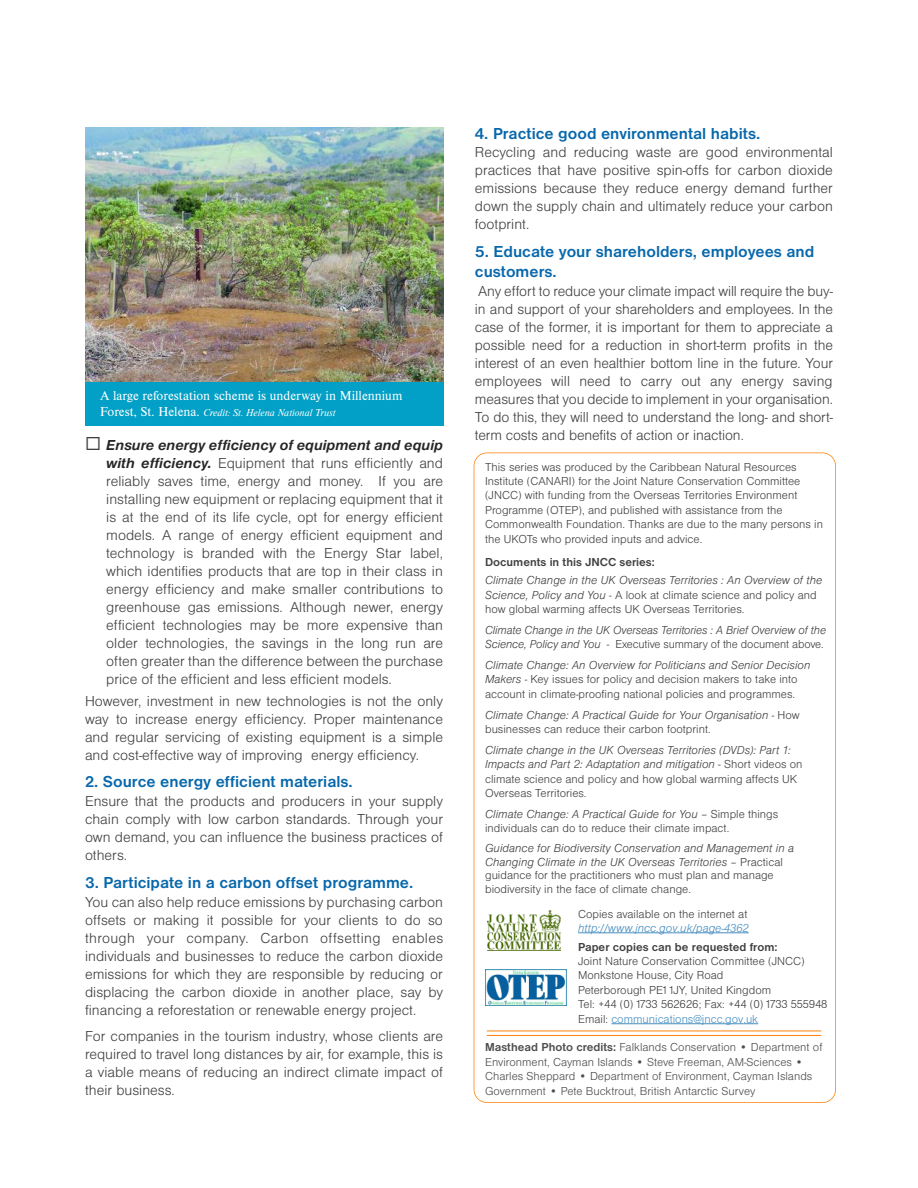
<style>
.page{position:relative;width:918px;height:1188px;background:#fff}
.page>*{position:absolute;margin:0;border:0;box-sizing:border-box;transform-origin:0 0}
.t1{font:700 16.5px/19.8px "Nimbus San D";color:#0868ac}
.t2{font:15px/18px "Nimbus San D Ligh";color:#404040;text-align:justify}
.t3{font:italic 700 15px "Nimbus San D";color:#262626}
.t4{font:13.5px "Nimbus Rom D";color:#fff}
.t5{font:12px/14.4px "Nimbus San D Ligh";color:#404040}
.t6{font:12px/14.4px "Nimbus San D Ligh Ital";color:#404040}
.t7{font:12px/14.4px "Nimbus San D Ligh";color:#4d4d4d}
.t8{font:700 12px "Nimbus San D";color:#404040}
.t9{font:12px "Nimbus San D Ligh Ital";color:#468ec1}
.t10{font:italic 10.5px "Nimbus Rom D";color:#fff}
.s1{font-style:normal;font-size:13.5px}
.s2{color:#404040}
.s3{font-family:"Nimbus San D";font-weight:700;font-style:italic;color:#262626}
.s4{font-family:"Nimbus San D Ligh Ital"}
.s5{font-family:"Nimbus San D Ligh"}
.s6{color:#468ec1}
.s7{font-family:"Nimbus San D";font-weight:700}
</style>
<div class="page">
<div style="left:474px;top:453px;width:362px;height:650px;border:2px solid #ff8008;border-radius:14px"></div>
<hr style="left:578px;top:933px;width:55px;height:1px;background:#468ec1">
<hr style="left:633px;top:933px;width:39px;height:1px;background:#468ec1">
<hr style="left:678px;top:933px;width:37px;height:1px;background:#468ec1">
<hr style="left:715px;top:933px;width:34px;height:1px;background:#468ec1">
<hr style="left:611px;top:1023px;width:127px;height:1px;background:#468ec1">
<svg style="left:738px;top:1023px;width:20px;height:1px"></svg>
<img style="left:488px;top:911px;width:73px;height:40px">
<img style="left:485px;top:970px;width:81px;height:35px">
<hr style="left:487px;top:1035px;width:334px;height:1px;background:#ff8008">
<hr style="left:487px;top:1031px;width:334px;height:1px;background:#ff8008">
<img style="left:85px;top:128px;width:358px;height:254px">
<div style="left:85px;top:382px;width:358px;height:43px;background:#02a0c6"></div>
<p class="t4" style="left:100px;top:388px;width:304px">A large reforestation scheme is underway in Millennium</p>
<p class="t10" style="left:100px;top:407px;width:237px"><span class="s1">Forest, St. Helena.</span> Credit: St. Helena National Trust</p>
<p class="t3" style="left:85px;top:436px;width:360px"><span class="s2">◻</span> Ensure energy efficiency of equipment and equip</p>
<p class="t2" style="left:106px;top:454px;width:338px"><span class="s3">with efficiency.</span> Equipment that runs efficiently and reliably saves time, energy and money. If you are installing new equipment or replacing equipment that it is at the end of its life cycle, opt for energy efficient models. A range of energy efficient equipment and technology is branded with the Energy Star label, which identifies products that are top in their class in energy efficiency and make smaller contributions to greenhouse gas emissions. Although newer, energy efficient technologies may be more expensive than older technologies, the savings in the long run are often greater than the difference between the purchase price of the efficient and less efficient models.</p>
<p class="t2" style="left:85px;top:692px;width:360px">However, investment in new technologies is not the only way to increase energy efficiency. Proper maintenance and regular servicing of existing equipment is a simple and cost-effective way of improving energy efficiency.</p>
<p class="t1" style="left:85px;top:772px;width:269px">2. Source energy efficient materials.</p>
<p class="t2" style="left:85px;top:792px;width:360px">Ensure that the products and producers in your supply chain comply with low carbon standards. Through your own demand, you can influence the business practices of others.</p>
<p class="t1" style="left:85px;top:872px;width:330px">3. Participate in a carbon offset programme.</p>
<p class="t2" style="left:85px;top:892px;width:360px">You can also help reduce emissions by purchasing carbon offsets or making it possible for your clients to do so through your company. Carbon offsetting enables individuals and businesses to reduce the carbon dioxide emissions for which they are responsible by reducing or displacing the carbon dioxide in another place, say by financing a reforestation or renewable energy project.</p>
<p class="t2" style="left:85px;top:1027px;width:360px">For companies in the tourism industry, whose clients are required to travel long distances by air, for example, this is a viable means of reducing an indirect climate impact of their business.</p>
<p class="t1" style="left:475px;top:123px;width:287px">4. Practice good environmental habits.</p>
<p class="t2" style="left:475px;top:143px;width:360px">Recycling and reducing waste are good environmental practices that have positive spin-offs for carbon dioxide emissions because they reduce energy demand further down the supply chain and ultimately reduce your carbon footprint.</p>
<p class="t1" style="left:475px;top:241px;width:341px">5. Educate your shareholders, employees and customers.</p>
<p class="t2" style="left:475px;top:281px;width:360px">Any effort to reduce your climate impact will require the buy&shy;in and support of your shareholders and employees. In the case of the former, it is important for them to appreciate a possible need for a reduction in short-term profits in the interest of an even healthier bottom line in the future. Your employees will need to carry out any energy saving measures that you decide to implement in your organisation.<br>To do this, they will need to understand the long- and short&shy;term costs and benefits of action or inaction.</p>
<p class="t5" style="left:485px;top:459px;width:339px">This series was produced by the Caribbean Natural Resources Institute (CANARI) for the Joint Nature Conservation Committee (JNCC) with funding from the Overseas Territories Environment Programme (OTEP), and published with assistance from the Commonwealth Foundation. Thanks are due to the many persons in the UKOTs who provided inputs and advice.</p>
<p class="t8" style="left:485px;top:554px;width:171px">Documents in this JNCC series:</p>
<p class="t6" style="left:485px;top:573px;width:339px">Climate Change in the UK Overseas Territories : An Overview of the</p>
<p class="t5" style="left:485px;top:587px;width:333px"><span class="s4">Science, Policy and You</span> - A look at climate science and policy and how global warming affects UK Overseas Territories.</p>
<p class="t6" style="left:485px;top:622px;width:343px">Climate Change in the UK Overseas Territories : A Brief Overview of the</p>
<p class="t5" style="left:485px;top:637px;width:340px"><span class="s4">Science, Policy and You</span> - Executive summary of the document above.</p>
<p class="t6" style="left:485px;top:658px;width:327px">Climate Change: An Overview for Politicians and Senior Decision</p>
<p class="t5" style="left:485px;top:672px;width:314px"><span class="s4">Makers</span> - Key issues for policy and decision makers to take into account in climate-proofing national policies and programmes.</p>
<p class="t6" style="left:485px;top:707px;width:316px">Climate Change: A Practical Guide for Your Organisation <span class="s5">- How</span></p>
<p class="t5" style="left:485px;top:722px;width:227px">businesses can reduce their carbon footprint.</p>
<p class="t6" style="left:485px;top:742px;width:319px">Climate change in the UK Overseas Territories (DVDs): Part 1:<br>Impacts and Part 2: Adaptation and mitigation <span class="s5">- Short videos on</span></p>
<p class="t5" style="left:485px;top:771px;width:314px">climate science and policy and how global warming affects UK<br>Overseas Territories.</p>
<p class="t6" style="left:485px;top:806px;width:295px">Climate Change: A Practical Guide for You <span class="s5">– Simple things</span></p>
<p class="t5" style="left:485px;top:821px;width:246px">individuals can do to reduce their climate impact.</p>
<p class="t6" style="left:485px;top:841px;width:311px;line-height:13.5px">Guidance for Biodiversity Conservation and Management in a<br>Changing Climate in the UK Overseas Territories <span class="s5">– Practical</span></p>
<p class="t5" style="left:485px;top:868px;width:290px;line-height:13.5px">guidance for the practitioners who must plan and manage biodiversity in the face of climate change.</p>
<p class="t5" style="left:578px;top:907px;width:171px">Copies available on the internet at</p>
<p class="t9" style="left:578px;top:920px;width:172px">http://www.jncc.gov.uk/page-4362</p>
<p class="t8" style="left:578px;top:939px;width:201px">Paper copies can be requested from:</p>
<p class="t5" style="left:578px;top:954px;width:251px">Joint Nature Conservation Committee (JNCC)<br>Monkstone House, City Road<br>Peterborough PE1 1JY, United Kingdom<br>Tel: +44 (0) 1733 562626; Fax: +44 (0) 1733 555948<br>Email: <span class="s6">communications@jncc.gov.uk</span></p>
<p class="t7" style="left:485px;top:1040px;width:339px"><span class="s7">Masthead Photo credits:</span> Falklands Conservation • Department of Environment, Cayman Islands • Steve Freeman, AM-Sciences • Charles Sheppard • Department of Environment, Cayman Islands Government • Pete Bucktrout, British Antarctic Survey</p>
</div>
